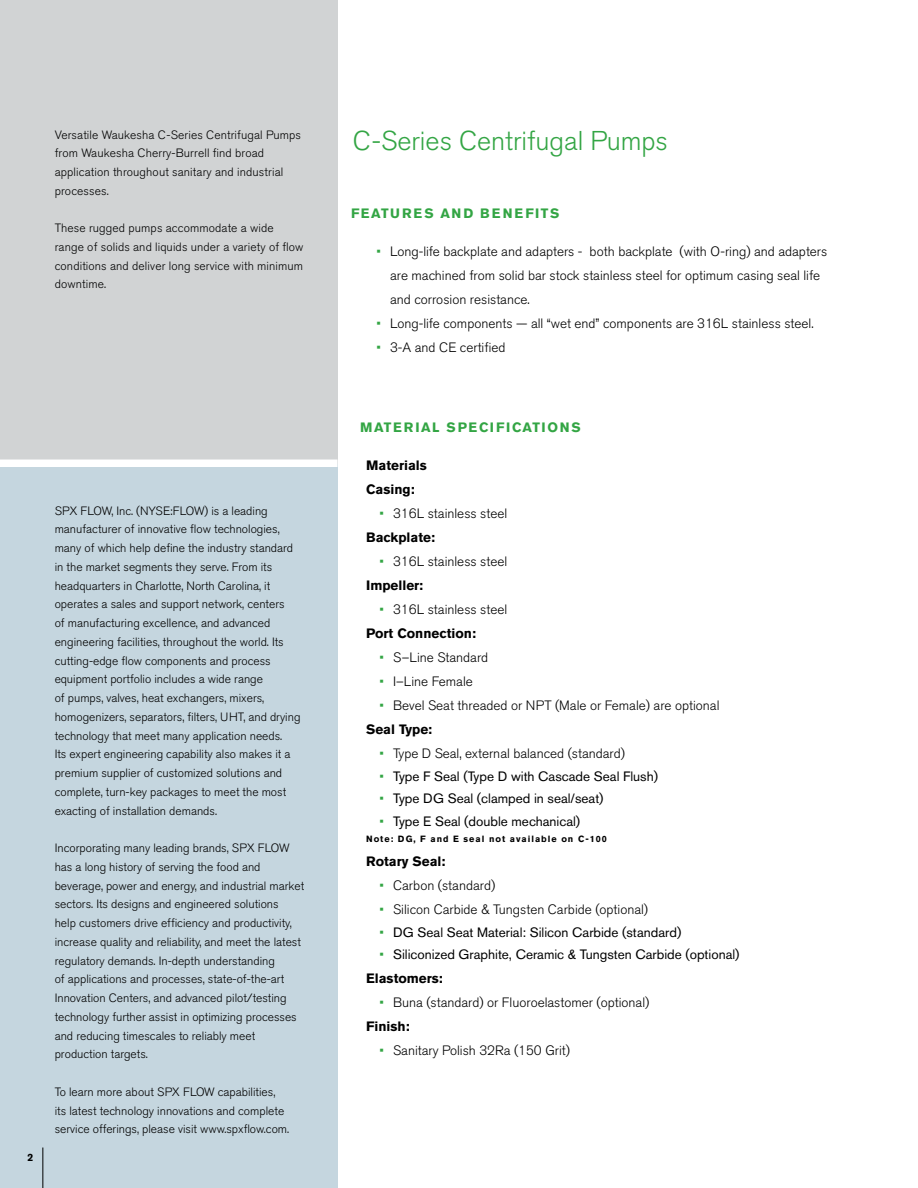
<style>
.page{position:relative;width:918px;height:1188px;background:#fff}
.page>*{position:absolute;margin:0;border:0;box-sizing:border-box;transform-origin:0 0}
.t1{font:300 27px "Akzidenz Grotesk BE";color:#33a544}
.t2{font:300 13.5px/24px "Akzidenz Grotesk BE";color:#000}
.t3{font:13.5px/24px "Akzidenz Grotesk BE";color:#000}
.t4{font:700 13.5px/24px "Akzidenz Grotesk BE";color:#000}
.t5{font:700 13.5px "Akzidenz Grotesk BE";letter-spacing:.11em;color:#33a544}
.t6{font:700 13.5px "Akzidenz Grotesk BE";letter-spacing:.13em;color:#33a544}
.t7{font:300 12px/18.8px "Akzidenz Grotesk BE";color:#000}
.t8{font:700 10.5px "Akzidenz Grotesk BE";color:#000}
.t9{font:700 9px "Akzidenz Grotesk BE";letter-spacing:.11em;color:#000}
.s1{color:#33a544}
.s2{font-weight:700}
.s3{font-weight:300;color:#33a544}
</style>
<div class="page">
<div style="left:0;top:464px;width:337px;height:724px;background:#c5d6df"></div>
<div style="left:0;top:0;width:337px;height:464px;background:#d1d3d4"></div>
<div style="left:0;top:460px;width:337px;height:7px;background:#fff"></div>
<hr style="left:42px;top:1148px;width:1px;height:40px;background:#000">
<p class="t7" style="left:55px;top:125px;width:248px">Versatile Waukesha C‑Series Centrifugal Pumps from Waukesha Cherry-Burrell find broad application throughout sanitary and industrial processes.</p>
<p class="t7" style="left:55px;top:219px;width:250px">These rugged pumps accommodate a wide range of solids and liquids under a variety of flow conditions and deliver long service with minimum downtime.</p>
<p class="t8" style="left:28px;top:1151px;width:7px">2</p>
<p class="t7" style="left:55px;top:501px;width:247px">SPX FLOW, Inc. (NYSE:FLOW) is a leading manufacturer of innovative flow technologies, many of which help define the industry standard in the market segments they serve. From its headquarters in Charlotte, North Carolina, it operates a sales and support network, centers<br>of manufacturing excellence, and advanced engineering facilities, throughout the world. Its cutting-edge flow components and process equipment portfolio includes a wide range<br>of pumps, valves, heat exchangers, mixers, homogenizers, separators, filters, UHT, and drying technology that meet many application needs.<br>Its expert engineering capability also makes it a premium supplier of customized solutions and complete, turn-key packages to meet the most exacting of installation demands.</p>
<p class="t7" style="left:55px;top:839px;width:251px">Incorporating many leading brands, SPX FLOW has a long history of serving the food and beverage, power and energy, and industrial market sectors. Its designs and engineered solutions<br>help customers drive efficiency and productivity, increase quality and reliability, and meet the latest regulatory demands. In-depth understanding<br>of applications and processes, state-of-the-art Innovation Centers, and advanced pilot/testing technology further assist in optimizing processes and reducing timescales to reliably meet production targets.</p>
<p class="t7" style="left:55px;top:1082px;width:236px">To learn more about SPX FLOW capabilities, its latest technology innovations and complete service offerings, please visit www.spxflow.com.</p>
<h1 class="t1" style="left:353px;top:125px;width:317px">C-Series Centrifugal Pumps</h1>
<p class="t6" style="left:351px;top:205px;width:210px">FEATURES AND BENEFITS</p>
<p class="t2" style="left:390px;top:240px;width:439px;text-indent:-14px"><span class="s1">•</span> Long-life backplate and adapters - both backplate (with O-ring) and adapters are machined from solid bar stock stainless steel for optimum casing seal life and corrosion resistance.</p>
<p class="t2" style="left:377px;top:312px;width:439px"><span class="s1">•</span> Long-life components — all “wet end” components are 316L stainless steel.</p>
<p class="t2" style="left:377px;top:336px;width:130px"><span class="s1">•</span> 3-A and CE certified</p>
<p class="t5" style="left:360px;top:419px;width:222px">MATERIAL SPECIFICATIONS</p>
<p class="t4" style="left:366px;top:454px;width:62px">Materials<br>Casing:</p>
<p class="t2" style="left:366px;top:502px;width:143px;text-indent:14px"><span class="s1">•</span> 316L stainless steel<br><span class="s2">Backplate:</span></p>
<p class="t2" style="left:366px;top:550px;width:143px;text-indent:14px"><span class="s1">•</span> 316L stainless steel<br><span class="s2">Impeller:</span></p>
<p class="t2" style="left:366px;top:598px;width:143px;text-indent:14px"><span class="s1">•</span> 316L stainless steel<br><span class="s2">Port Connection:</span></p>
<p class="t2" style="left:380px;top:646px;width:110px"><span class="s1">•</span> S–Line Standard</p>
<p class="t2" style="left:380px;top:670px;width:95px"><span class="s1">•</span> I–Line Female</p>
<p class="t2" style="left:366px;top:694px;width:355px;text-indent:14px"><span class="s1">•</span> Bevel Seat threaded or NPT (Male or Female) are optional<br><span class="s2">Seal Type:</span></p>
<p class="t2" style="left:380px;top:742px;width:247px"><span class="s1">•</span> Type D Seal, external balanced (standard)</p>
<p class="t3" style="left:380px;top:764px;width:280px"><span class="s3">•</span> Type F Seal (Type D with Cascade Seal Flush)</p>
<p class="t3" style="left:380px;top:787px;width:225px"><span class="s3">•</span> Type DG Seal (clamped in seal/seat)</p>
<p class="t3" style="left:380px;top:809px;width:202px"><span class="s3">•</span> Type E Seal (double mechanical)</p>
<p class="t9" style="left:366px;top:834px;width:242px">Note: DG, F and E seal not available on C-100</p>
<p class="t4" style="left:366px;top:850px;width:81px">Rotary Seal:</p>
<p class="t2" style="left:380px;top:874px;width:117px"><span class="s1">•</span> Carbon (standard)</p>
<p class="t2" style="left:380px;top:898px;width:270px"><span class="s1">•</span> Silicon Carbide &amp; Tungsten Carbide (optional)</p>
<p class="t3" style="left:380px;top:920px;width:303px"><span class="s3">•</span> DG Seal Seat Material: Silicon Carbide (standard)</p>
<p class="t3" style="left:366px;top:942px;width:375px;text-indent:14px"><span class="s3">•</span> Siliconized Graphite, Ceramic &amp; Tungsten Carbide (optional)<br><span class="s2">Elastomers:</span></p>
<p class="t2" style="left:366px;top:991px;width:285px;text-indent:14px"><span class="s1">•</span> Buna (standard) or Fluoroelastomer (optional)<br><span class="s2">Finish:</span></p>
<p class="t2" style="left:380px;top:1039px;width:192px"><span class="s1">•</span> Sanitary Polish 32Ra (150 Grit)</p>
</div>
